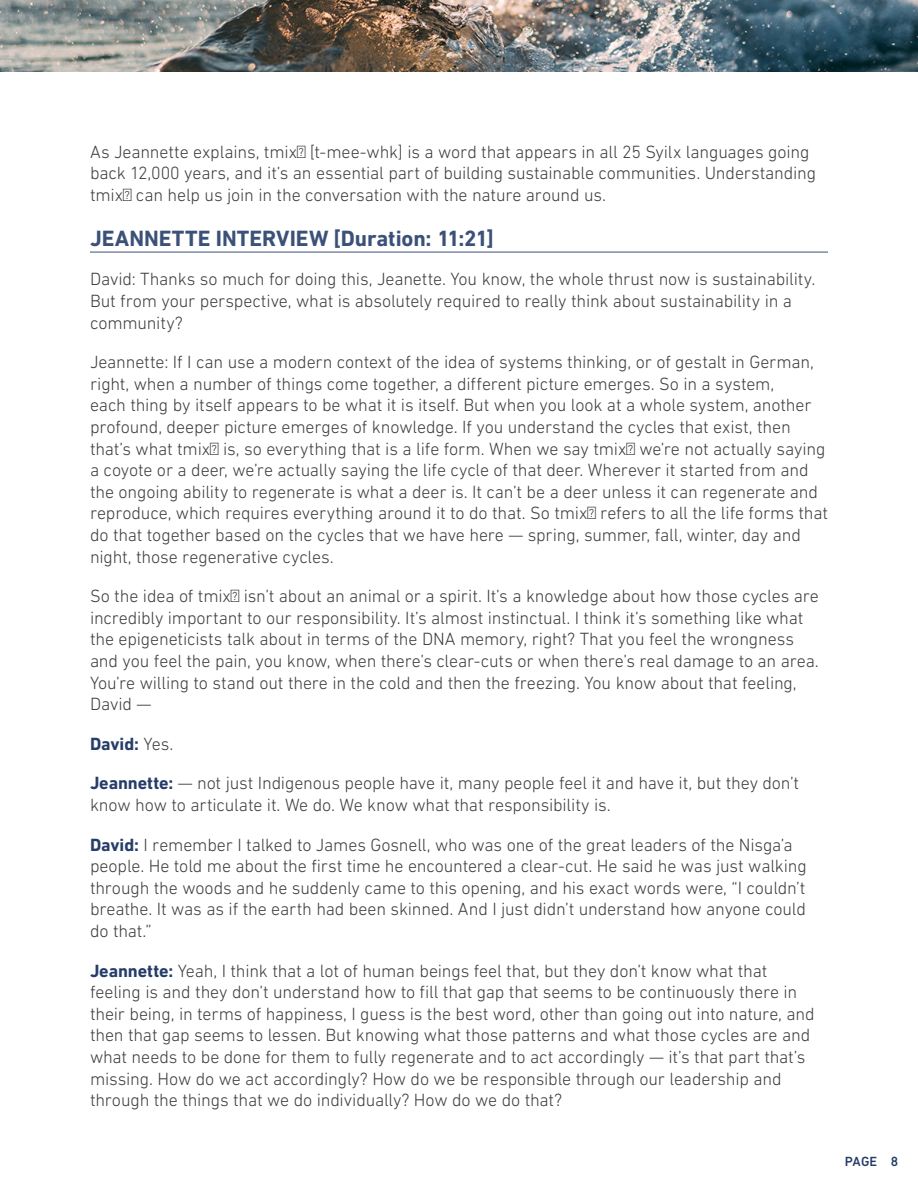
<style>
.page{position:relative;width:918px;height:1188px;background:#fff}
.page>*{position:absolute;margin:0;border:0;box-sizing:border-box;transform-origin:0 0}
.Section{font:700 22.5px "DIN Next LT Pro";color:#3c5178}
.Body_Copy{font:300 18px/21.6px "DIN Next LT Pro";letter-spacing:-.01em;color:#3e3e3f}
.Body_Copy-2{font:700 18px "DIN Next LT Pro";letter-spacing:-.005em;color:#263d69}
.t1{font:500 13.5px "DIN Next LT Pro";color:#263d69}
.s1{font-weight:300;color:#3e3e3f}
.s2{font-weight:700;color:#263d69}
</style>
<div class="page">
<hr style="left:90px;top:252px;width:738px;height:1px;background:#3c5178">
<img style="left:0;top:0;width:918px;height:71px">
<p class="Body_Copy" style="left:90px;top:140px;width:728px">As Jeannette explains, tmixʷ [t-mee-whk] is a word that appears in all 25 Syilx languages going back 12,000 years, and it’s an essential part of building sustainable communities. Understanding tmixʷ can help us join in the conversation with the nature around us.</p>
<p class="Section" style="left:90px;top:225px;width:405px">JEANNETTE INTERVIEW [Duration: 11:21]</p>
<p class="Body_Copy" style="left:90px;top:268px;width:727px">David: Thanks so much for doing this, Jeanette. You know, the whole thrust now is sustainability.<br>But from your perspective, what is absolutely required to really think about sustainability in a community?</p>
<p class="Body_Copy" style="left:90px;top:351px;width:740px">Jeannette: If I can use a modern context of the idea of systems thinking, or of gestalt in German, right, when a number of things come together, a different picture emerges. So in a system,<br>each thing by itself appears to be what it is itself. But when you look at a whole system, another profound, deeper picture emerges of knowledge. If you understand the cycles that exist, then that’s what tmixʷ is, so everything that is a life form. When we say tmixʷ we’re not actually saying a coyote or a deer, we’re actually saying the life cycle of that deer. Wherever it started from and the ongoing ability to regenerate is what a deer is. It can’t be a deer unless it can regenerate and reproduce, which requires everything around it to do that. So tmixʷ refers to all the life forms that do that together based on the cycles that we have here — spring, summer, fall, winter, day and night, those regenerative cycles.</p>
<p class="Body_Copy" style="left:90px;top:585px;width:730px">So the idea of tmixʷ isn’t about an animal or a spirit. It’s a knowledge about how those cycles are incredibly important to our responsibility. It’s almost instinctual. I think it’s something like what the epigeneticists talk about in terms of the DNA memory, right? That you feel the wrongness and you feel the pain, you know, when there’s clear-cuts or when there’s real damage to an area.<br>You’re willing to stand out there in the cold and then the freezing. You know about that feeling, David —</p>
<p class="Body_Copy-2" style="left:90px;top:733px;width:85px">David: <span class="s1">Yes.</span></p>
<p class="Body_Copy" style="left:90px;top:772px;width:711px"><span class="s2">Jeannette:</span> — not just Indigenous people have it, many people feel it and have it, but they don’t know how to articulate it. We do. We know what that responsibility is.</p>
<p class="Body_Copy" style="left:90px;top:833px;width:718px"><span class="s2">David:</span> I remember I talked to James Gosnell, who was one of the great leaders of the Nisga’a people. He told me about the first time he encountered a clear-cut. He said he was just walking through the woods and he suddenly came to this opening, and his exact words were, “I couldn’t breathe. It was as if the earth had been skinned. And I just didn’t understand how anyone could do that.”</p>
<p class="Body_Copy" style="left:90px;top:959px;width:726px"><span class="s2">Jeannette:</span> Yeah, I think that a lot of human beings feel that, but they don’t know what that feeling is and they don’t understand how to fill that gap that seems to be continuously there in their being, in terms of happiness, I guess is the best word, other than going out into nature, and then that gap seems to lessen. But knowing what those patterns and what those cycles are and what needs to be done for them to fully regenerate and to act accordingly — it’s that part that’s missing. How do we act accordingly? How do we be responsible through our leadership and through the things that we do individually? How do we do that?</p>
<p class="t1" style="left:845px;top:1153px;width:55px">PAGE 8</p>
</div>
